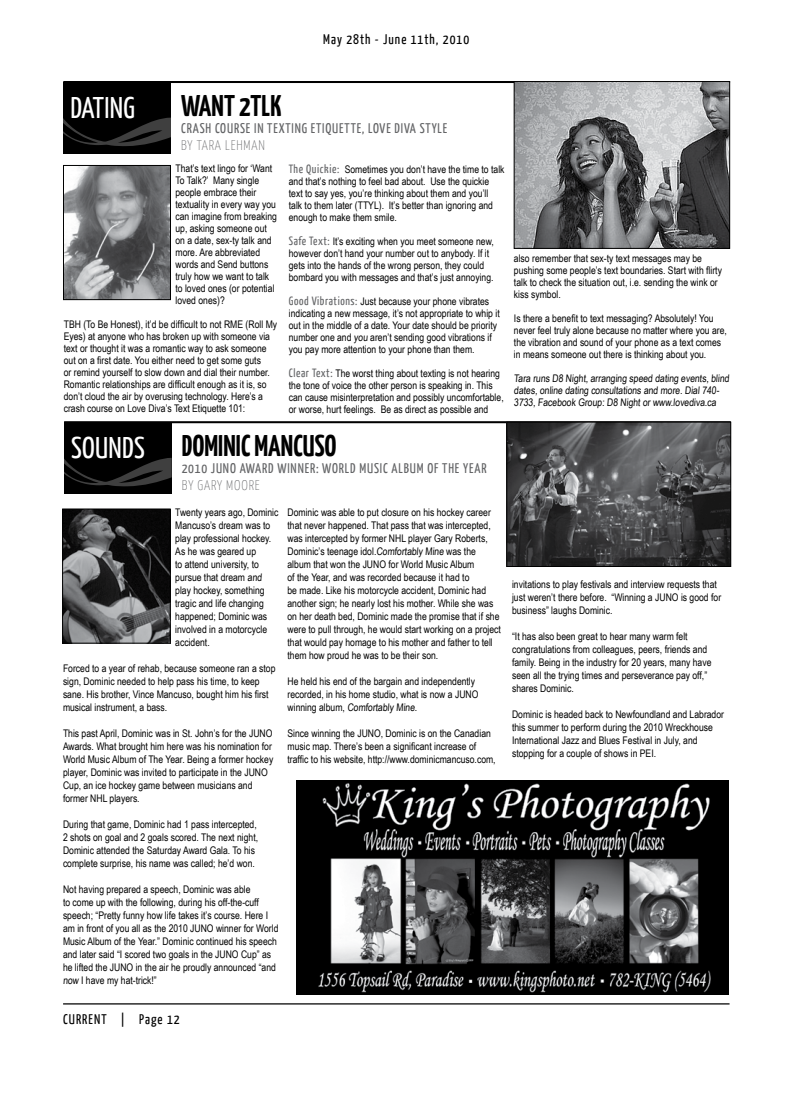
<style>
.page{position:relative;width:792px;height:1098px;background:#fff}
.page>*{position:absolute;margin:0;border:0;box-sizing:border-box;transform-origin:0 0}
.t1{font:700 30px "Yanone Kaffeesatz";letter-spacing:.005em;color:#000;scale:.96 1}
.t2{font:30px "Yanone Kaffeesatz";color:#fff}
.t3{font:14px "Yanone Kaffeesatz";letter-spacing:.06em;color:#636466}
.t4{font:14px "Yanone Kaffeesatz";letter-spacing:.075em;color:#000}
.t5{font:100 14px "Yanone Kaffeesatz";letter-spacing:.06em;color:#636466}
.t6{font:10.5px/13px "Arial Narrow";color:#000}
.s1{font-family:"Yanone Kaffeesatz";font-size:12px;color:#636466}
.s2{font-weight:400;color:#fff}
</style>
<div class="page">
<hr style="left:63px;top:1003px;width:667px;height:2px;background:#000">
<div style="left:63px;top:82px;width:108px;height:72px;background:#000"></div>
<hr style="left:63px;top:82px;width:667px;height:1px;background:#000">
<hr style="left:63px;top:81px;width:667px;height:1px;background:#000">
<svg style="left:63px;top:118px;width:108px;height:28px"></svg>
<div style="left:64px;top:422px;width:108px;height:72px;background:#000"></div>
<hr style="left:64px;top:422px;width:667px;height:1px;background:#000">
<hr style="left:64px;top:421px;width:667px;height:1px;background:#000">
<svg style="left:64px;top:458px;width:108px;height:28px"></svg>
<img style="left:516px;top:83px;width:212px;height:164px">
<div style="left:514px;top:81px;width:216px;height:168px;border:1px solid #000"></div>
<img style="left:508px;top:424px;width:221px;height:141px">
<div style="left:506px;top:422px;width:225px;height:145px;border:1px solid #000"></div>
<img style="left:65px;top:167px;width:104px;height:131px">
<div style="left:63px;top:165px;width:108px;height:135px;border:1px solid #000"></div>
<img style="left:297px;top:781px;width:431px;height:213px">
<img style="left:64px;top:510px;width:105px;height:132px">
<div style="left:62px;top:508px;width:109px;height:136px;border:1px solid #000"></div>
<h2 class="t4" style="left:323px;top:30px;width:148px">MAY 28TH - JUNE 11TH, 2010</h2>
<h1 class="t2" style="left:70px;top:88px;width:66px">DATING</h1>
<h1 class="t1" style="left:181px;top:86px;width:106px">WANT 2TLK</h1>
<h2 class="t3" style="left:181px;top:119px;width:158px">CRASH COURSE IN TEXTING ETIQUETTE</h2>
<h2 class="t3" style="left:362px;top:119px;width:86px">, LOVE DIVA STYLE</h2>
<h2 class="t5" style="left:181px;top:137px;width:52px">BYTARALEHMA</h2>
<h2 class="t5" style="left:259px;top:137px;width:8px">N</h2>
<p class="t6" style="left:176px;top:162px;width:103px;line-height:12px">That’s text lingo for ‘Want<br>To Talk?’ Many single people embrace their textuality in every way you can imagine from breaking up, asking someone out on a date, sex-ty talk and more. Are abbreviated words and Send buttons truly how we want to talk to loved ones (or potential loved ones)?</p>
<p class="t6" style="left:64px;top:318px;width:215px;line-height:12px">TBH (To Be Honest), it’d be difficult to not RME (Roll My Eyes) at anyone who has broken up with someone via text or thought it was a romantic way to ask someone out on a first date. You either need to get some guts<br>or remind yourself to slow down and dial their number.<br>Romantic relationships are difficult enough as it is, so don’t cloud the air by overusing technology. Here’s a crash course on Love Diva’s Text Etiquette 101:</p>
<p class="t6" style="left:289px;top:163px;width:217px;line-height:12px"><span class="s1">THE QUICKIE:</span> Sometimes you don’t have the time to talk and that’s nothing to feel bad about. Use the quickie text to say yes, you’re thinking about them and you’ll<br>talk to them later (TTYL). It’s better than ignoring and enough to make them smile.</p>
<p class="t6" style="left:289px;top:235px;width:206px;line-height:12px"><span class="s1">SAFE TEXT:</span> It’s exciting when you meet someone new, however don’t hand your number out to anybody. If it gets into the hands of the wrong person, they could bombard you with messages and that’s just annoying.</p>
<p class="t6" style="left:289px;top:295px;width:212px;line-height:12px"><span class="s1">GOOD VIBRATIONS:</span> Just because your phone vibrates indicating a new message, it’s not appropriate to whip it out in the middle of a date. Your date should be priority number one and you aren’t sending good vibrations if you pay more attention to your phone than them.</p>
<p class="t6" style="left:289px;top:367px;width:216px;line-height:12px"><span class="s1">CLEAR TEXT:</span> The worst thing about texting is not hearing the tone of voice the other person is speaking in. This can cause misinterpretation and possibly uncomfortable, or worse, hurt feelings. Be as direct as possible and</p>
<h1 class="t1" style="left:71px;top:426px;width:276px"><span class="s2">SOUN DS</span> DOMINIC MANCUSO</h1>
<h2 class="t3" style="left:182px;top:459px;width:116px">2010 JUNO AWARD WINNER</h2>
<h2 class="t3" style="left:316px;top:459px;width:171px">: WORLD MUSIC ALBUM OF THE YEAR</h2>
<h2 class="t5" style="left:182px;top:477px;width:79px">BY GARY MOORE</h2>
<p class="t6" style="left:514px;top:252px;width:210px;line-height:12px">also remember that sex-ty text messages may be pushing some people’s text boundaries. Start with flirty talk to check the situation out, i.e. sending the wink or kiss symbol.</p>
<p class="t6" style="left:514px;top:312px;width:214px;line-height:12px">Is there a benefit to text messaging? Absolutely! You never feel truly alone because no matter where you are, the vibration and sound of your phone as a text comes in means someone out there is thinking about you.</p>
<p class="t6" style="left:514px;top:372px;width:218px;line-height:12px">Tara runs D8 Night, arranging speed dating events, blind dates, online dating consultations and more. Dial 740-<br>3733, Facebook Group: D8 Night or www.lovediva.ca</p>
<p class="t6" style="left:175px;top:506px;width:105px">Twenty years ago, Dominic<br>Mancuso’s dream was to play professional hockey.<br>As he was geared up<br>to attend university, to pursue that dream and play hockey, something tragic and life changing happened; Dominic was involved in a motorcycle accident.</p>
<p class="t6" style="left:63px;top:662px;width:214px">Forced to a year of rehab, because someone ran a stop sign, Dominic needed to help pass his time, to keep sane. His brother, Vince Mancuso, bought him his first musical instrument, a bass.</p>
<p class="t6" style="left:63px;top:727px;width:212px">This past April, Dominic was in St. John’s for the JUNO Awards. What brought him here was his nomination for World Music Album of The Year. Being a former hockey player, Dominic was invited to participate in the JUNO Cup, an ice hockey game between musicians and former NHL players.</p>
<p class="t6" style="left:63px;top:818px;width:197px">During that game, Dominic had 1 pass intercepted, 2 shots on goal and 2 goals scored. The next night, Dominic attended the Saturday Award Gala. To his complete surprise, his name was called; he’d won.</p>
<p class="t6" style="left:63px;top:883px;width:217px">Not having prepared a speech, Dominic was able<br>to come up with the following, during his off-the-cuff speech; “Pretty funny how life takes it’s course. Here I am in front of you all as the 2010 JUNO winner for World Music Album of the Year.” Dominic continued his speech and later said “I scored two goals in the JUNO Cup” as he lifted the JUNO in the air he proudly announced “and now I have my hat-trick!”</p>
<p class="t6" style="left:288px;top:506px;width:215px">Dominic was able to put closure on his hockey career that never happened. That pass that was intercepted, was intercepted by former NHL player Gary Roberts, Dominic’s teenage idol.Comfortably Mine was the album that won the JUNO for World Music Album<br>of the Year, and was recorded because it had to<br>be made. Like his motorcycle accident, Dominic had another sign; he nearly lost his mother. While she was on her death bed, Dominic made the promise that if she were to pull through, he would start working on a project that would pay homage to his mother and father to tell them how proud he was to be their son.</p>
<p class="t6" style="left:288px;top:675px;width:192px">He held his end of the bargain and independently recorded, in his home studio, what is now a JUNO winning album, Comfortably Mine.</p>
<p class="t6" style="left:288px;top:727px;width:210px">Since winning the JUNO, Dominic is on the Canadian music map. There’s been a significant increase of traffic to his website, http://www.dominicmancuso.com,</p>
<h2 class="t4" style="left:63px;top:1010px;width:118px">CURRENT | PAGE 12</h2>
<p class="t6" style="left:512px;top:578px;width:211px">invitations to play festivals and interview requests that just weren’t there before. “Winning a JUNO is good for business” laughs Dominic.</p>
<p class="t6" style="left:512px;top:630px;width:201px">“It has also been great to hear many warm felt congratulations from colleagues, peers, friends and family. Being in the industry for 20 years, many have seen all the trying times and perseverance pay off,” shares Dominic.</p>
<p class="t6" style="left:512px;top:708px;width:214px">Dominic is headed back to Newfoundland and Labrador this summer to perform during the 2010 Wreckhouse International Jazz and Blues Festival in July, and stopping for a couple of shows in PEI.</p>
</div>
